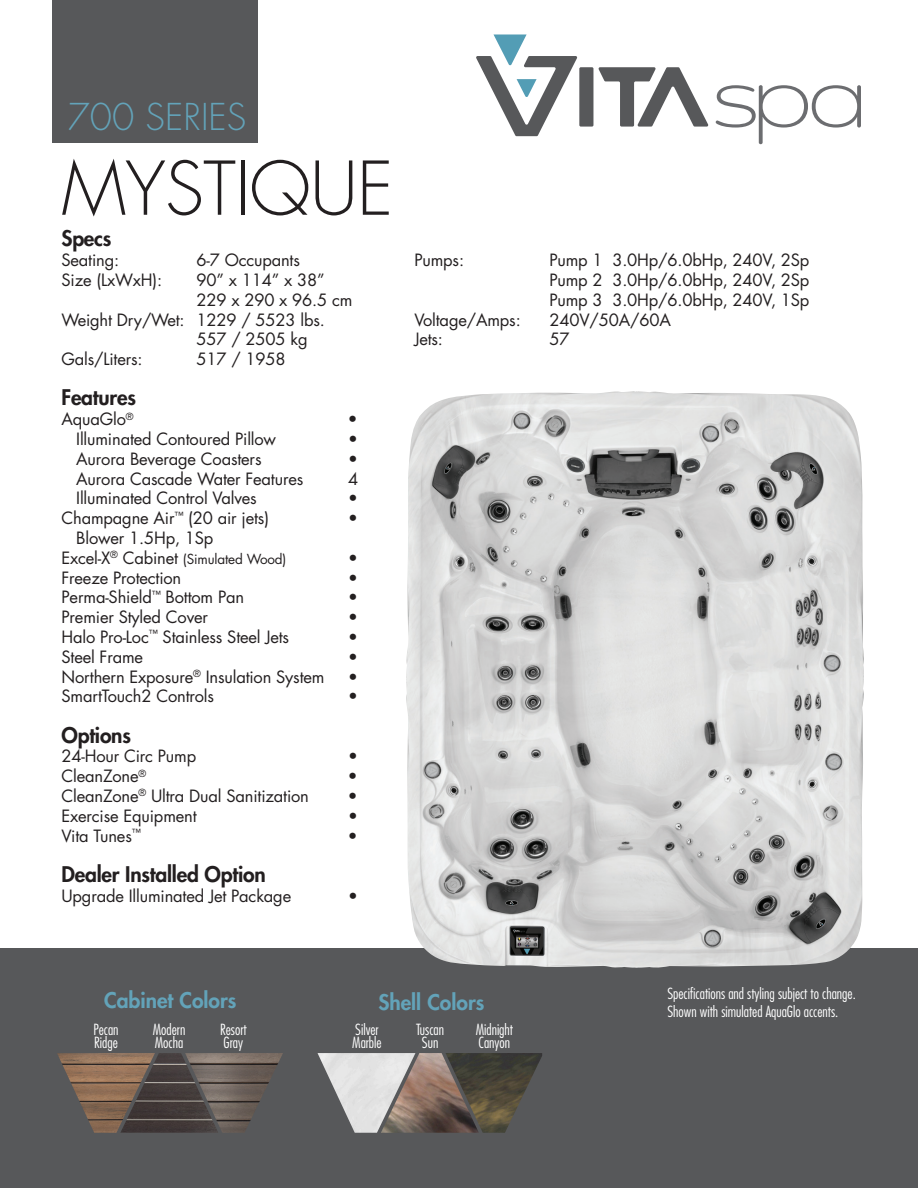
<style>
.page{position:relative;width:918px;height:1188px;background:#fff}
.page>*{position:absolute;margin:0;border:0;box-sizing:border-box;transform-origin:0 0}
.t1{font:300 72px "Futura";letter-spacing:-.01em;color:#231f20}
.t2{font:300 36px "Futura";color:#63a3b9}
.t3{font:800 21px "Futura";letter-spacing:-.01em;color:#231f20}
.t4{font:800 21px "Futura";color:#63a3b9}
.t5{font:16.5px "Futura";letter-spacing:-.01em;color:#231f20}
.t6{font:300 condensed 15px "Futura";color:#fff}
.t7{font:13.5px "Futura";letter-spacing:-.01em;color:#231f20}
.s1{font-size:16.5px}
</style>
<div class="page">
<div style="left:0;top:948px;width:918px;height:240px;background:#57585a"></div>
<img style="left:406px;top:391px;width:458px;height:577px">
<svg style="left:716px;top:85px;width:145px;height:59px"></svg>
<div style="left:579px;top:67px;width:14px;height:60px;background:#57585a;border-radius:2px"></div>
<svg style="left:598px;top:67px;width:111px;height:60px"></svg>
<svg style="left:476px;top:34px;width:101px;height:102px"></svg>
<img style="left:57px;top:1053px;width:63px;height:80px">
<img style="left:120px;top:1053px;width:65px;height:80px">
<img style="left:185px;top:1053px;width:98px;height:80px">
<img style="left:318px;top:1053px;width:63px;height:80px">
<img style="left:381px;top:1053px;width:65px;height:80px">
<img style="left:446px;top:1053px;width:96px;height:80px">
<div style="left:52px;top:0;width:206px;height:142px;background:#57585a"></div>
<p class="t2" style="left:67px;top:95px;width:180px">700 SERIES</p>
<p class="t1" style="left:62px;top:145px;width:333px">MYSTIQUE</p>
<p class="t3" style="left:62px;top:225px;width:52px">Specs</p>
<p class="t5" style="left:62px;top:250px;width:59px">Seating:</p>
<p class="t5" style="left:197px;top:250px;width:105px">6-7 Occupants</p>
<p class="t5" style="left:62px;top:269px;width:102px">Size (LxWxH):</p>
<p class="t5" style="left:197px;top:269px;width:130px">90” x 114” x 38”</p>
<p class="t5" style="left:197px;top:289px;width:157px">229 x 290 x 96.5 cm</p>
<p class="t5" style="left:62px;top:309px;width:265px">Weight Dry/Wet: 1229 / 5523 lbs.</p>
<p class="t5" style="left:197px;top:329px;width:113px">557 / 2505 kg</p>
<p class="t5" style="left:62px;top:349px;width:83px">Gals/Liters:</p>
<p class="t5" style="left:197px;top:349px;width:91px">517 / 1958</p>
<p class="t3" style="left:62px;top:384px;width:76px">Features</p>
<p class="t5" style="left:62px;top:409px;width:74px">AquaGlo<sup>®</sup></p>
<p class="t5" style="left:348px;top:409px;width:11px">•</p>
<p class="t5" style="left:76px;top:428px;width:201px">Illuminated Contoured Pillow</p>
<p class="t5" style="left:348px;top:428px;width:11px">•</p>
<p class="t5" style="left:76px;top:448px;width:187px">Aurora Beverage Coasters</p>
<p class="t5" style="left:348px;top:448px;width:11px">•</p>
<p class="t5" style="left:76px;top:468px;width:229px">Aurora Cascade Water Features</p>
<p class="t5" style="left:348px;top:468px;width:12px">4</p>
<p class="t5" style="left:76px;top:488px;width:182px">Illuminated Control Valves</p>
<p class="t5" style="left:348px;top:488px;width:11px">•</p>
<p class="t5" style="left:62px;top:508px;width:209px">Champagne Air<sup>™</sup> (20 air jets)</p>
<p class="t5" style="left:348px;top:508px;width:11px">•</p>
<p class="t5" style="left:76px;top:527px;width:139px">Blower 1.5Hp, 1Sp</p>
<p class="t7" style="left:62px;top:550px;width:226px"><span class="s1">Excel-X</span><sup>®</sup> <span class="s1">Cabinet</span> (Simulated Wood)</p>
<p class="t5" style="left:348px;top:547px;width:11px">•</p>
<p class="t5" style="left:62px;top:567px;width:121px">Freeze Protection</p>
<p class="t5" style="left:348px;top:567px;width:11px">•</p>
<p class="t5" style="left:62px;top:587px;width:184px">Perma-Shield<sup>™</sup> Bottom Pan</p>
<p class="t5" style="left:348px;top:587px;width:11px">•</p>
<p class="t5" style="left:62px;top:607px;width:148px">Premier Styled Cover</p>
<p class="t5" style="left:348px;top:607px;width:11px">•</p>
<p class="t5" style="left:62px;top:626px;width:229px">Halo Pro-Loc<sup>™</sup> Stainless Steel Jets</p>
<p class="t5" style="left:348px;top:626px;width:11px">•</p>
<p class="t5" style="left:62px;top:646px;width:83px">Steel Frame</p>
<p class="t5" style="left:348px;top:646px;width:11px">•</p>
<p class="t5" style="left:62px;top:666px;width:265px">Northern Exposure<sup>®</sup> Insulation System</p>
<p class="t5" style="left:348px;top:666px;width:11px">•</p>
<p class="t5" style="left:62px;top:686px;width:154px">SmartTouch2 Controls</p>
<p class="t5" style="left:348px;top:686px;width:11px">•</p>
<p class="t3" style="left:62px;top:722px;width:71px">Options</p>
<p class="t5" style="left:62px;top:746px;width:136px">24-Hour Circ Pump</p>
<p class="t5" style="left:348px;top:746px;width:11px">•</p>
<p class="t5" style="left:62px;top:766px;width:86px">CleanZone<sup>®</sup></p>
<p class="t5" style="left:348px;top:766px;width:11px">•</p>
<p class="t5" style="left:62px;top:785px;width:249px">CleanZone<sup>®</sup> Ultra Dual Sanitization</p>
<p class="t5" style="left:348px;top:785px;width:11px">•</p>
<p class="t5" style="left:62px;top:805px;width:137px">Exercise Equipment</p>
<p class="t5" style="left:348px;top:805px;width:11px">•</p>
<p class="t5" style="left:62px;top:825px;width:81px">Vita Tunes<sup>™</sup></p>
<p class="t5" style="left:348px;top:825px;width:11px">•</p>
<p class="t3" style="left:62px;top:861px;width:206px">Dealer Installed Option</p>
<p class="t5" style="left:62px;top:885px;width:231px">Upgrade Illuminated Jet Package</p>
<p class="t5" style="left:348px;top:885px;width:11px">•</p>
<p class="t5" style="left:414px;top:250px;width:51px">Pumps:</p>
<p class="t5" style="left:549px;top:250px;width:262px">Pump 1 3.0Hp/6.0bHp, 240V, 2Sp</p>
<p class="t5" style="left:549px;top:269px;width:262px">Pump 2 3.0Hp/6.0bHp, 240V, 2Sp</p>
<p class="t5" style="left:549px;top:289px;width:262px">Pump 3 3.0Hp/6.0bHp, 240V, 1Sp</p>
<p class="t5" style="left:414px;top:309px;width:108px">Voltage/Amps:</p>
<p class="t5" style="left:549px;top:309px;width:123px">240V/50A/60A</p>
<p class="t5" style="left:414px;top:329px;width:30px">Jets:</p>
<p class="t5" style="left:549px;top:329px;width:22px">57</p>
<p class="t4" style="left:104px;top:987px;width:134px">Cabinet Colors</p>
<p class="t4" style="left:378px;top:989px;width:107px">Shell Colors</p>
<p class="t6" style="left:93px;top:1020px;width:27px">Pecan</p>
<p class="t6" style="left:94px;top:1034px;width:25px">Ridge</p>
<p class="t6" style="left:153px;top:1020px;width:34px">Modern</p>
<p class="t6" style="left:155px;top:1034px;width:30px">Mocha</p>
<p class="t6" style="left:220px;top:1020px;width:28px">Resort</p>
<p class="t6" style="left:224px;top:1034px;width:21px">Gray</p>
<p class="t6" style="left:355px;top:1020px;width:25px">Silver</p>
<p class="t6" style="left:352px;top:1034px;width:31px">Marble</p>
<p class="t6" style="left:416px;top:1020px;width:29px">Tuscan</p>
<p class="t6" style="left:422px;top:1034px;width:18px">Sun</p>
<p class="t6" style="left:476px;top:1020px;width:39px">Midnight</p>
<p class="t6" style="left:479px;top:1034px;width:33px">Canyon</p>
<p class="t6" style="left:667px;top:984px;width:190px">Specifications and styling subject to change.</p>
<p class="t6" style="left:667px;top:1002px;width:172px">Shown with simulated AquaGlo accents.</p>
</div>
